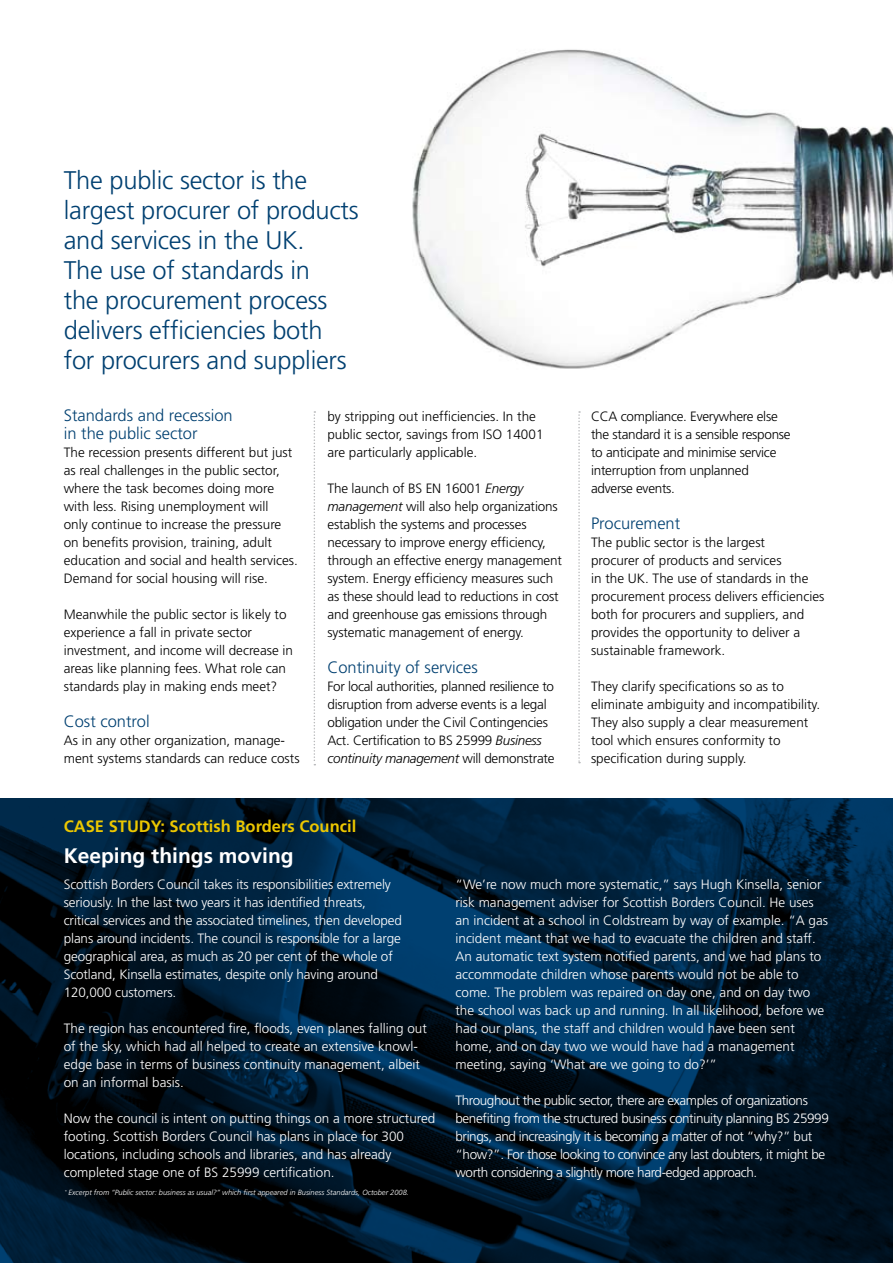
<style>
.page{position:relative;width:893px;height:1263px;background:#fff}
.page>*{position:absolute;margin:0;border:0;box-sizing:border-box;transform-origin:0 0}
.t1{font:300 25.5px/30px "Frutiger";letter-spacing:-.01em;color:#004071}
.t2{font:700 21px "Frutiger";color:#fff}
.t3{font:300 16.5px/18px "Frutiger";color:#004071}
.t4{font:700 16.5px "Frutiger";color:#ecc700}
.t5{font:300 13.5px/18px "Frutiger";color:#000}
.t6{font:300 13.5px/18px "Frutiger";color:#fff}
.t7{font:300 13.5px/18px "Frutiger";letter-spacing:-.02em;color:#000}
.t8{font:300 13.5px/18px "Frutiger";letter-spacing:-.03em;color:#fff}
.t9{font:italic 300 7.5px "Frutiger";color:#fff}
.s1{font-style:italic}
</style>
<div class="page">
<img style="left:412px;top:49px;width:481px;height:320px">
<svg style="left:0;top:799px;width:893px;height:464px;background:#001a2e"></svg>
<svg style="left:314px;top:411px;width:1px;height:354px"></svg>
<svg style="left:578px;top:411px;width:2px;height:352px"></svg>
<h1 class="t1" style="left:64px;top:165px;width:296px">The public sector is the largest procurer of products and services in the UK.<br>The use of standards in<br>the procurement process delivers efficiencies both for procurers and suppliers</h1>
<p class="t5" style="left:327px;top:407px;width:218px">by stripping out inefficiencies. In the public sector, savings from ISO 14001 are particularly applicable.</p>
<p class="t5" style="left:327px;top:479px;width:236px">The launch of BS EN 16001 <span class="s1">Energy management</span> will also help organizations establish the systems and processes necessary to improve energy efficiency, through an effective energy management system. Energy efficiency measures such as these should lead to reductions in cost and greenhouse gas emissions through systematic management of energy.</p>
<p class="t3" style="left:327px;top:658px;width:152px">Continuity of services</p>
<p class="t7" style="left:327px;top:677px;width:229px">For local authorities, planned resilience to disruption from adverse events is a legal obligation under the Civil Contingencies Act. Certification to BS 25999 <span class="s1">Business continuity management</span> will demonstrate</p>
<p class="t3" style="left:64px;top:406px;width:171px">Standards and recession in the public sector</p>
<p class="t5" style="left:64px;top:443px;width:236px">The recession presents different but just as real challenges in the public sector, where the task becomes doing more with less. Rising unemployment will<br>only continue to increase the pressure on benefits provision, training, adult education and social and health services.<br>Demand for social housing will rise.</p>
<p class="t5" style="left:64px;top:605px;width:231px">Meanwhile the public sector is likely to experience a fall in private sector investment, and income will decrease in areas like planning fees. What role can standards play in making ends meet?</p>
<p class="t3" style="left:64px;top:712px;width:87px">Cost control</p>
<p class="t5" style="left:64px;top:731px;width:237px">As in any other organization, manage&shy;ment systems standards can reduce costs</p>
<p class="t4" style="left:64px;top:816px;width:294px">CASE STUDY: Scottish Borders Council</p>
<h2 class="t2" style="left:64px;top:843px;width:231px">Keeping things moving</h2>
<p class="t7" style="left:591px;top:407px;width:201px">CCA compliance. Everywhere else the standard it is a sensible response to anticipate and minimise service interruption from unplanned adverse events.</p>
<p class="t3" style="left:591px;top:514px;width:91px">Procurement</p>
<p class="t5" style="left:591px;top:533px;width:235px">The public sector is the largest<br>procurer of products and services<br>in the UK. The use of standards in the procurement process delivers efficiencies both for procurers and suppliers, and provides the opportunity to deliver a sustainable framework.</p>
<p class="t5" style="left:591px;top:677px;width:231px">They clarify specifications so as to eliminate ambiguity and incompatibility.<br>They also supply a clear measurement tool which ensures conformity to specification during supply.</p>
<p class="t6" style="left:64px;top:875px;width:340px">Scottish Borders Council takes its responsibilities extremely seriously. In the last two years it has identified threats, critical services and the associated timelines, then developed plans around incidents. The council is responsible for a large geographical area, as much as 20 per cent of the whole of Scotland, Kinsella estimates, despite only having around 120,000 customers.</p>
<p class="t6" style="left:64px;top:1019px;width:365px">The region has encountered fire, floods, even planes falling out of the sky, which had all helped to create an extensive knowl&shy;edge base in terms of business continuity management, albeit on an informal basis.</p>
<p class="t6" style="left:64px;top:1109px;width:373px">Now the council is intent on putting things on a more structured footing. Scottish Borders Council has plans in place for 300 locations, including schools and libraries, and has already completed stage one of BS 25999 certification.</p>
<p class="t9" style="left:65px;top:1188px;width:346px"><sup>*</sup> Excerpt from “Public sector: business as usual?” which first appeared in Business Standards, October 2008.</p>
<p class="t6" style="left:455px;top:875px;width:374px">“We’re now much more systematic,” says Hugh Kinsella, senior risk management adviser for Scottish Borders Council. He uses an incident at a school in Coldstream by way of example. “A gas incident meant that we had to evacuate the children and staff.<br>An automatic text system notified parents, and we had plans to accommodate children whose parents would not be able to come. The problem was repaired on day one, and on day two the school was back up and running. In all likelihood, before we had our plans, the staff and children would have been sent home, and on day two we would have had a management meeting, saying ‘What are we going to do?’”</p>
<p class="t8" style="left:455px;top:1091px;width:375px">Throughout the public sector, there are examples of organizations benefiting from the structured business continuity planning BS 25999 brings, and increasingly it is becoming a matter of not “why?” but “how?”. For those looking to convince any last doubters, it might be worth considering a slightly more hard-edged approach.</p>
</div>
